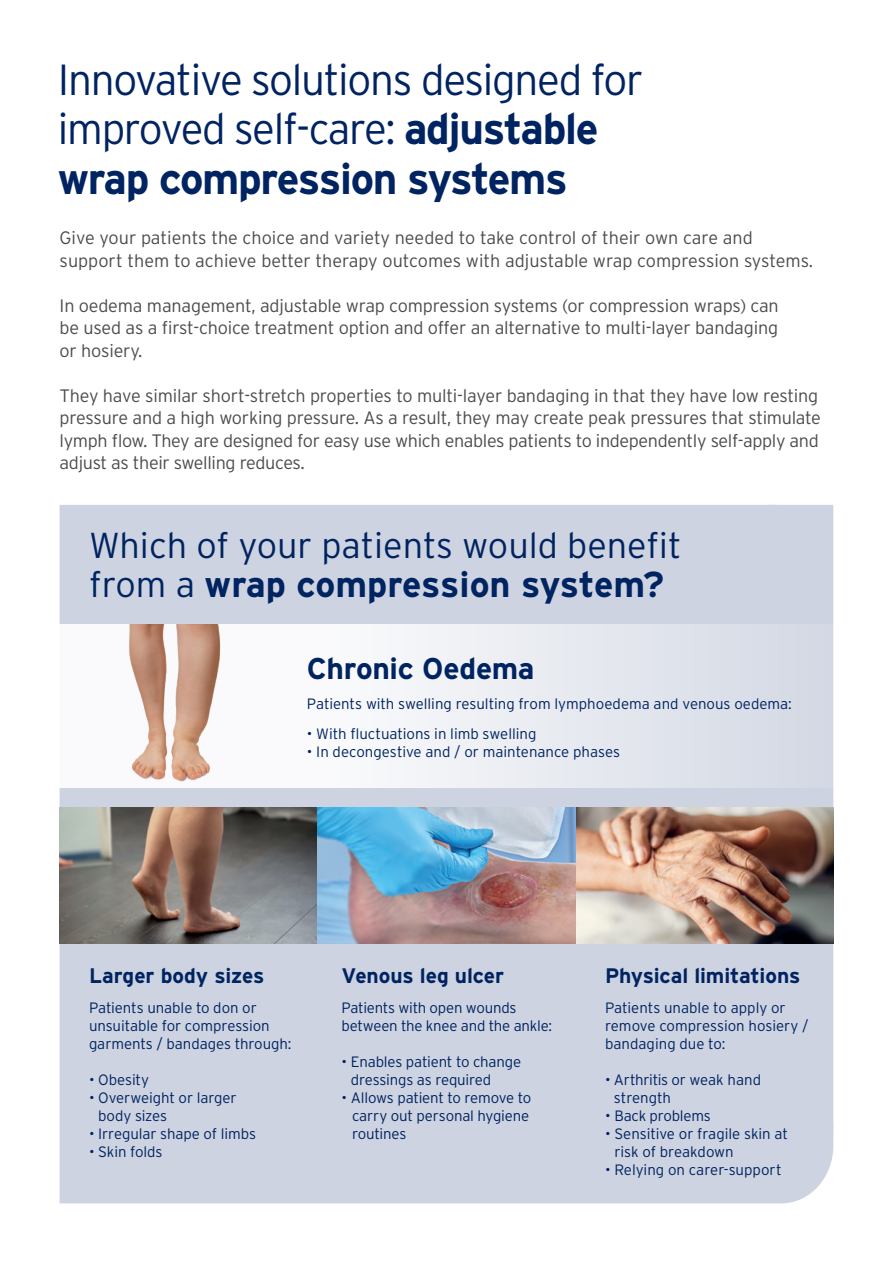
<style>
.page{position:relative;width:893px;height:1263px;background:#fff}
.page>*{position:absolute;margin:0;border:0;box-sizing:border-box;transform-origin:0 0}
.t1{font:300 43.5px/49.5px "Interstate";letter-spacing:-.03em;color:#002361}
.t2{font:300 36px "Interstate";color:#002361}
.t3{font:700 36px "Interstate";letter-spacing:-.005em;color:#002361}
.t4{font:700 30px "Interstate";letter-spacing:-.01em;color:#002361}
.t5{font:700 21px "Interstate";letter-spacing:-.005em;color:#002361}
.t6{font:300 18px/22.5px "Interstate";letter-spacing:-.01em;color:#4b4c4d}
.t7{font:300 15px/18px "Interstate";letter-spacing:-.005em;color:#002361}
.s1{font-weight:700}
.s2{font-weight:300}
</style>
<div class="page">
<div style="left:60px;top:505px;width:773px;height:698px;background:#cdd3e0"></div>
<svg style="left:60px;top:625px;width:774px;height:163px"></svg>
<img style="left:60px;top:807px;width:773px;height:136px">
<img style="left:108px;top:625px;width:124px;height:162px">
<p class="t1" style="left:58px;top:54px;width:587px">Innovative solutions designed for improved self-care: <span class="s1">adjustable wrap compression systems</span></p>
<p class="t6" style="left:60px;top:226px;width:755px">Give your patients the choice and variety needed to take control of their own care and support them to achieve better therapy outcomes with adjustable wrap compression systems.</p>
<p class="t6" style="left:60px;top:294px;width:721px;text-align:justify">In oedema management, adjustable wrap compression systems (or compression wraps) can be used as a first-choice treatment option and offer an alternative to multi-layer bandaging or hosiery.</p>
<p class="t6" style="left:60px;top:384px;width:763px">They have similar short-stretch properties to multi-layer bandaging in that they have low resting pressure and a high working pressure. As a result, they may create peak pressures that stimulate lymph flow. They are designed for easy use which enables patients to independently self-apply and adjust as their swelling reduces.</p>
<p class="t2" style="left:89px;top:525px;width:594px">Which of your patients would benefit</p>
<p class="t3" style="left:89px;top:565px;width:577px"><span class="s2">from a</span> wrap compression system?</p>
<p class="t4" style="left:307px;top:652px;width:229px">Chronic Oedema</p>
<p class="t7" style="left:307px;top:695px;width:486px">Patients with swelling resulting from lymphoedema and venous oedema:</p>
<p class="t7" style="left:307px;top:725px;width:231px">• With fluctuations in limb swelling</p>
<p class="t7" style="left:307px;top:743px;width:315px">• In decongestive and / or maintenance phases</p>
<p class="t5" style="left:89px;top:964px;width:177px">Larger body sizes</p>
<p class="t7" style="left:89px;top:999px;width:204px">Patients unable to don or unsuitable for compression garments / bandages through:</p>
<p class="t7" style="left:89px;top:1071px;width:62px">• Obesity</p>
<p class="t7" style="left:98px;top:1089px;width:140px;text-indent:-9px">• Overweight or larger body sizes</p>
<p class="t7" style="left:89px;top:1125px;width:168px">• Irregular shape of limbs</p>
<p class="t7" style="left:89px;top:1143px;width:75px">• Skin folds</p>
<p class="t5" style="left:342px;top:964px;width:164px">Venous leg ulcer</p>
<p class="t7" style="left:342px;top:999px;width:212px">Patients with open wounds between the knee and the ankle:</p>
<p class="t7" style="left:351px;top:1053px;width:172px;text-indent:-9px">• Enables patient to change dressings as required</p>
<p class="t7" style="left:352px;top:1089px;width:181px;text-indent:-10px">• Allows patient to remove to carry out personal hygiene routines</p>
<p class="t5" style="left:605px;top:964px;width:197px">Physical limitations</p>
<p class="t7" style="left:605px;top:999px;width:205px">Patients unable to apply or remove compression hosiery / bandaging due to:</p>
<p class="t7" style="left:614px;top:1071px;width:149px;text-indent:-9px">• Arthritis or weak hand strength</p>
<p class="t7" style="left:605px;top:1107px;width:107px">• Back problems</p>
<p class="t7" style="left:614px;top:1125px;width:175px;text-indent:-9px">• Sensitive or fragile skin at risk of breakdown</p>
<p class="t7" style="left:605px;top:1161px;width:178px">• Relying on carer-support</p>
</div>
